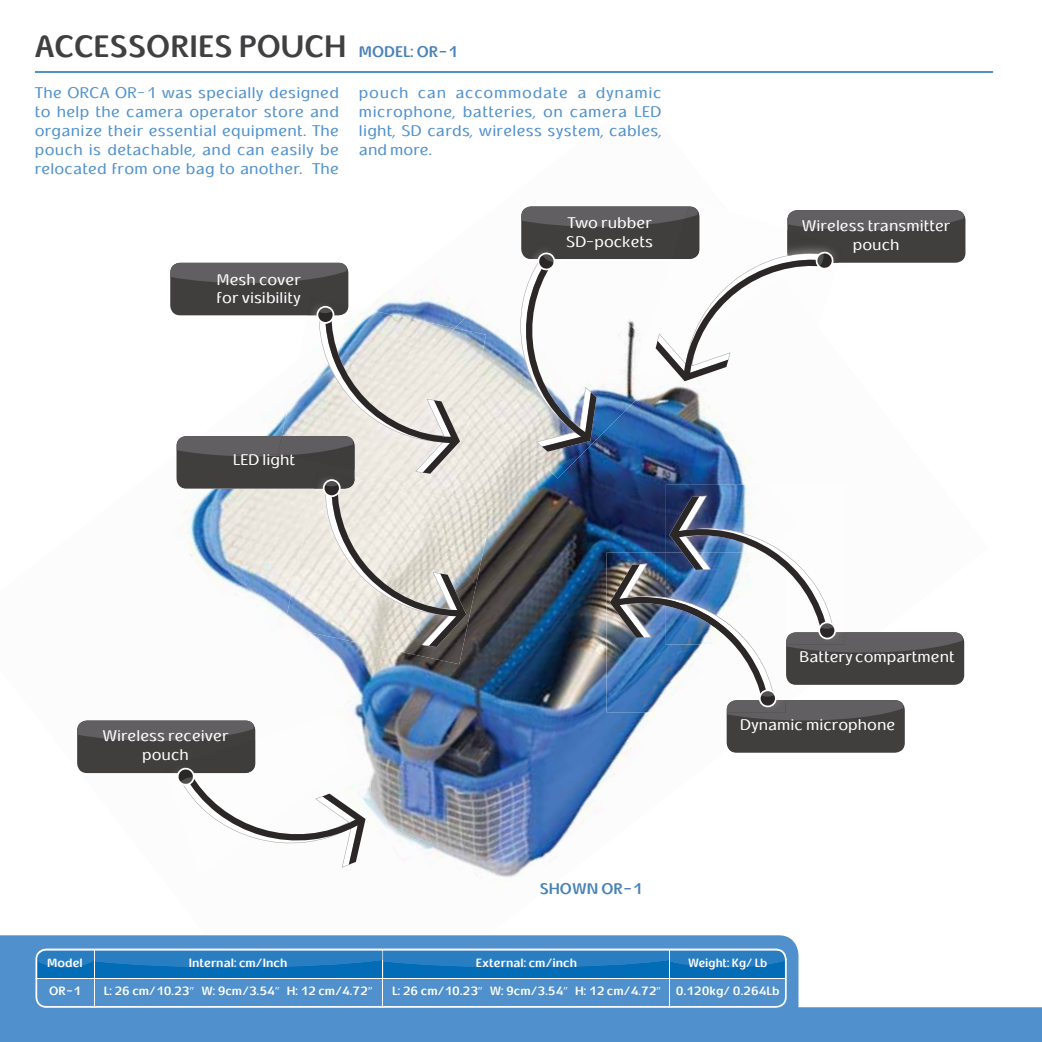
<style>
.page{position:relative;width:1042px;height:1042px;background:#fff}
.page>*{position:absolute;margin:0;border:0;box-sizing:border-box;transform-origin:0 0}
.t1{font:700 31.5px "E Typograph";color:#404042}
.t2{font:15.75px/18.9px "E Typograph";letter-spacing:.02em;color:#5091cd;text-align:justify}
.t3{font:15.75px/18.9px "E Typograph";color:#fff}
.t4{font:700 15.75px "E Typograph";color:#4882b7}
.t5{font:700 12.25px "E Typograph";color:#fff}
.t6{font:700 12.25px "E Typograph";color:#fff;scale:.95 1}
.s1{font-size:15.75px;color:#4882b7}
</style>
<div class="page">
<img style="left:77px;top:213px;width:889px;height:665px">
<div style="left:798px;top:1007px;width:244px;height:35px;background:#5091cd"></div>
<div style="left:176px;top:436px;width:179px;height:52px;background:#413e3e;border-radius:10px"></div>
<div style="left:170px;top:263px;width:178px;height:52px;background:#413e3e;border-radius:10px"></div>
<svg style="left:170px;top:263px;width:177px;height:20px;background:#5d5b5d"></svg>
<div style="left:521px;top:206px;width:178px;height:53px;background:#413e3e;border-radius:10px"></div>
<div style="left:726px;top:700px;width:179px;height:53px;background:#413e3e;border-radius:10px"></div>
<div style="left:77px;top:720px;width:178px;height:53px;background:#413e3e;border-radius:10px"></div>
<svg style="left:77px;top:720px;width:89px;height:21px;background:#625f61"></svg>
<div style="left:787px;top:210px;width:178px;height:53px;background:#413e3e;border-radius:10px"></div>
<svg style="left:793px;top:210px;width:170px;height:20px;background:#5d5b5d"></svg>
<img style="left:166px;top:713px;width:184px;height:164px">
<img style="left:200px;top:761px;width:184px;height:117px">
<img style="left:165px;top:739px;width:90px;height:34px">
<svg style="left:176px;top:766px;width:189px;height:101px"></svg>
<img style="left:780px;top:211px;width:58px;height:115px">
<img style="left:645px;top:209px;width:135px;height:102px">
<img style="left:659px;top:381px;width:159px;height:37px">
<img style="left:672px;top:210px;width:27px;height:41px">
<svg style="left:521px;top:206px;width:176px;height:21px;background:#5e5c5e"></svg>
<img style="left:787px;top:230px;width:56px;height:33px">
<svg style="left:655px;top:251px;width:179px;height:130px"></svg>
<img style="left:606px;top:553px;width:4px;height:91px">
<img style="left:606px;top:644px;width:4px;height:68px">
<img style="left:666px;top:485px;width:101px;height:11px">
<img style="left:767px;top:485px;width:78px;height:11px">
<svg style="left:610px;top:496px;width:352px;height:224px"></svg>
<img style="left:284px;top:488px;width:32px;height:145px">
<img style="left:466px;top:489px;width:26px;height:95px">
<img style="left:313px;top:535px;width:161px;height:114px">
<img style="left:386px;top:581px;width:90px;height:83px">
<img style="left:282px;top:315px;width:34px;height:121px">
<img style="left:295px;top:436px;width:21px;height:19px">
<img style="left:313px;top:305px;width:13px;height:10px">
<svg style="left:176px;top:436px;width:119px;height:21px;background:#5f5d5e"></svg>
<svg style="left:316px;top:306px;width:150px;height:341px;background:#c9c8c5"></svg>
<img style="left:455px;top:257px;width:160px;height:152px">
<img style="left:488px;top:311px;width:171px;height:167px">
<img style="left:636px;top:341px;width:34px;height:36px">
<img style="left:431px;top:328px;width:55px;height:66px">
<svg style="left:511px;top:251px;width:85px;height:201px"></svg>
<hr style="left:35px;top:71px;width:957px;height:2px;background:#5091cd">
<img style="left:361px;top:782px;width:75px;height:76px">
<div style="left:0;top:935px;width:798px;height:107px;background:#5091cd"></div>
<svg style="left:35px;top:948px;width:752px;height:60px;background:#5d99d0"></svg>
<hr style="left:35px;top:978px;width:750px;height:1px;background:#fff">
<hr style="left:94px;top:950px;width:1px;height:57px;background:#fff">
<hr style="left:382px;top:950px;width:1px;height:57px;background:#fff">
<hr style="left:669px;top:950px;width:1px;height:57px;background:#fff">
<svg style="left:37px;top:949px;width:750px;height:29px;background:#257dc0"></svg>
<h1 class="t1" style="left:35px;top:24px;width:424px">ACCESSORIES POUCH <span class="s1">MODEL: OR-1</span></h1>
<p class="t2" style="left:359px;top:83px;width:304px">pouch can accommodate a dynamic microphone, batteries, on camera LED light, SD cards, wireless system, cables, and more.</p>
<p class="t2" style="left:35px;top:83px;width:306px">The ORCA OR-1 was specially designed to help the camera operator store and organize their essential equipment. The pouch is detachable, and can easily be relocated from one bag to another. The</p>
<p class="t3" style="left:216px;top:269px;width:86px">Mesh cover for visibility</p>
<p class="t3" style="left:233px;top:450px;width:63px">LED light</p>
<p class="t3" style="left:102px;top:726px;width:128px;text-align:center">Wireless receiver pouch</p>
<p class="t3" style="left:566px;top:213px;width:88px">Two rubber<br>SD-pockets</p>
<p class="t4" style="left:540px;top:877px;width:104px">SHOWN OR-1</p>
<p class="t3" style="left:802px;top:216px;width:150px;text-align:center">Wireless transmitter pouch</p>
<p class="t3" style="left:799px;top:647px;width:157px">Battery compartment</p>
<p class="t3" style="left:740px;top:715px;width:157px">Dynamic microphone</p>
<p class="t5" style="left:47px;top:954px;width:37px">Model</p>
<p class="t5" style="left:189px;top:954px;width:100px">Internal: cm/Inch</p>
<p class="t5" style="left:476px;top:954px;width:103px">External: cm/inch</p>
<p class="t6" style="left:688px;top:954px;width:85px">Weight: Kg/ Lb</p>
<p class="t5" style="left:49px;top:982px;width:33px">OR-1</p>
<p class="t5" style="left:104px;top:982px;width:270px">L: 26 cm/10.23” W: 9cm/3.54” H: 12 cm/4.72”</p>
<p class="t5" style="left:392px;top:982px;width:389px">L: 26 cm/10.23” W: 9cm/3.54” H: 12 cm/4.72” 0.120kg/ 0.264Lb</p>
</div>
